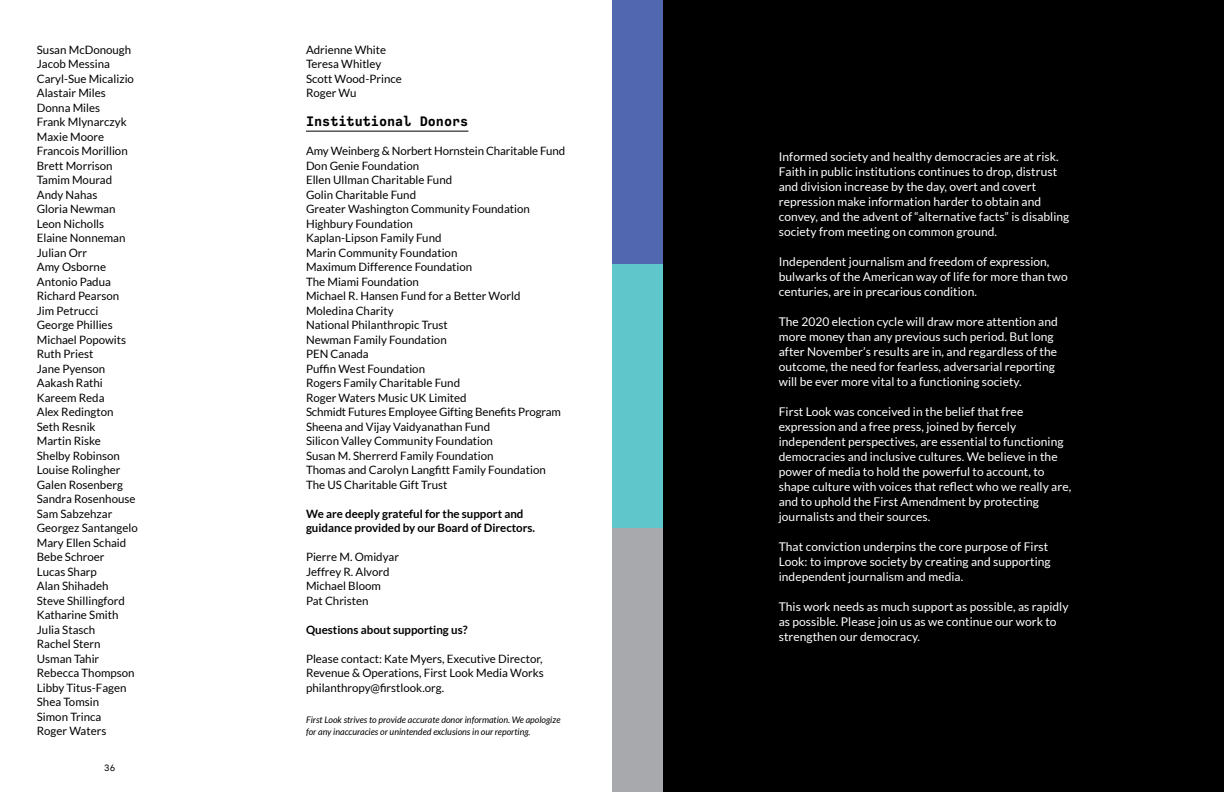
<style>
.page{position:relative;width:1224px;height:792px;background:#fff}
.page>*{position:absolute;margin:0;border:0;box-sizing:border-box;transform-origin:0 0}
.t1{font:700 14.5px "Calling Code";color:#000}
.t2{font:12px/15px "Lato";letter-spacing:.005em;color:#fff}
.t3{font:11.5px/14.5px "Lato";color:#000}
.t4{font:700 11.5px/14.5px "Lato";color:#000}
.t5{font:10px "Calling Code";color:#000}
.t6{font:italic 9px/12px "Lato";color:#000}
</style>
<div class="page">
<hr style="left:306px;top:131px;width:162px;height:1px;background:#000">
<div style="left:612px;top:0;width:612px;height:792px;background:#000"></div>
<div style="left:613px;top:0;width:50px;height:264px;background:#5167b0"></div>
<div style="left:613px;top:264px;width:50px;height:264px;background:#5fc7cc"></div>
<div style="left:613px;top:528px;width:50px;height:264px;background:#a7a9ac"></div>
<p class="t3" style="left:37px;top:42px;width:103px">Susan McDonough<br>Jacob Messina<br>Caryl-Sue Micalizio<br>Alastair Miles<br>Donna Miles<br>Frank Mlynarczyk<br>Maxie Moore<br>Francois Morillion<br>Brett Morrison<br>Tamim Mourad<br>Andy Nahas<br>Gloria Newman<br>Leon Nicholls<br>Elaine Nonneman<br>Julian Orr<br>Amy Osborne<br>Antonio Padua<br>Richard Pearson<br>Jim Petrucci<br>George Phillies<br>Michael Popowits<br>Ruth Priest<br>Jane Pyenson<br>Aakash Rathi<br>Kareem Reda<br>Alex Redington<br>Seth Resnik<br>Martin Riske<br>Shelby Robinson<br>Louise Rolingher<br>Galen Rosenberg<br>Sandra Rosenhouse<br>Sam Sabzehzar<br>Georgez Santangelo<br>Mary Ellen Schaid<br>Bebe Schroer<br>Lucas Sharp<br>Alan Shihadeh<br>Steve Shillingford<br>Katharine Smith<br>Julia Stasch<br>Rachel Stern<br>Usman Tahir<br>Rebecca Thompson<br>Libby Titus-Fagen<br>Shea Tomsin<br>Simon Trinca<br>Roger Waters</p>
<p class="t3" style="left:306px;top:42px;width:97px">Adrienne White<br>Teresa Whitley<br>Scott Wood-Prince<br>Roger Wu</p>
<p class="t1" style="left:306px;top:112px;width:164px">Institutional Donors</p>
<p class="t3" style="left:306px;top:144px;width:261px">Amy Weinberg &amp; Norbert Hornstein Charitable Fund<br>Don Genie Foundation<br>Ellen Ullman Charitable Fund<br>Golin Charitable Fund<br>Greater Washington Community Foundation<br>Highbury Foundation<br>Kaplan-Lipson Family Fund<br>Marin Community Foundation<br>Maximum Difference Foundation<br>The Miami Foundation<br>Michael R. Hansen Fund for a Better World<br>Moledina Charity<br>National Philanthropic Trust<br>Newman Family Foundation<br>PEN Canada<br>Puffin West Foundation<br>Rogers Family Charitable Fund<br>Roger Waters Music UK Limited<br>Schmidt Futures Employee Gifting Benefits Program<br>Sheena and Vijay Vaidyanathan Fund<br>Silicon Valley Community Foundation<br>Susan M. Sherrerd Family Foundation<br>Thomas and Carolyn Langfitt Family Foundation<br>The US Charitable Gift Trust</p>
<p class="t4" style="left:306px;top:506px;width:231px">We are deeply grateful for the support and guidance provided by our Board of Directors.</p>
<p class="t3" style="left:306px;top:550px;width:95px">Pierre M. Omidyar<br>Jeffrey R. Alvord<br>Michael Bloom<br>Pat Christen</p>
<p class="t4" style="left:306px;top:622px;width:163px">Questions about supporting us?</p>
<p class="t3" style="left:306px;top:651px;width:239px;text-align:justify">Please contact: Kate Myers, Executive Director, Revenue &amp; Operations, First Look Media Works philanthropy@firstlook.org.</p>
<p class="t6" style="left:306px;top:714px;width:256px">First Look strives to provide accurate donor information. We apologize for any inaccuracies or unintended exclusions in our reporting.</p>
<p class="t5" style="left:104px;top:761px;width:13px">36</p>
<p class="t2" style="left:779px;top:149px;width:292px">Informed society and healthy democracies are at risk.<br>Faith in public institutions continues to drop, distrust and division increase by the day, overt and covert repression make information harder to obtain and convey, and the advent of “alternative facts” is disabling society from meeting on common ground.</p>
<p class="t2" style="left:779px;top:254px;width:290px">Independent journalism and freedom of expression, bulwarks of the American way of life for more than two centuries, are in precarious condition.</p>
<p class="t2" style="left:779px;top:314px;width:281px">The 2020 election cycle will draw more attention and more money than any previous such period. But long after November’s results are in, and regardless of the outcome, the need for fearless, adversarial reporting will be ever more vital to a functioning society.</p>
<p class="t2" style="left:779px;top:404px;width:294px">First Look was conceived in the belief that free expression and a free press, joined by fiercely independent perspectives, are essential to functioning democracies and inclusive cultures. We believe in the power of media to hold the powerful to account, to shape culture with voices that reflect who we really are, and to uphold the First Amendment by protecting journalists and their sources.</p>
<p class="t2" style="left:779px;top:539px;width:273px">That conviction underpins the core purpose of First<br>Look: to improve society by creating and supporting independent journalism and media.</p>
<p class="t2" style="left:779px;top:599px;width:291px">This work needs as much support as possible, as rapidly as possible. Please join us as we continue our work to strengthen our democracy.</p>
</div>
